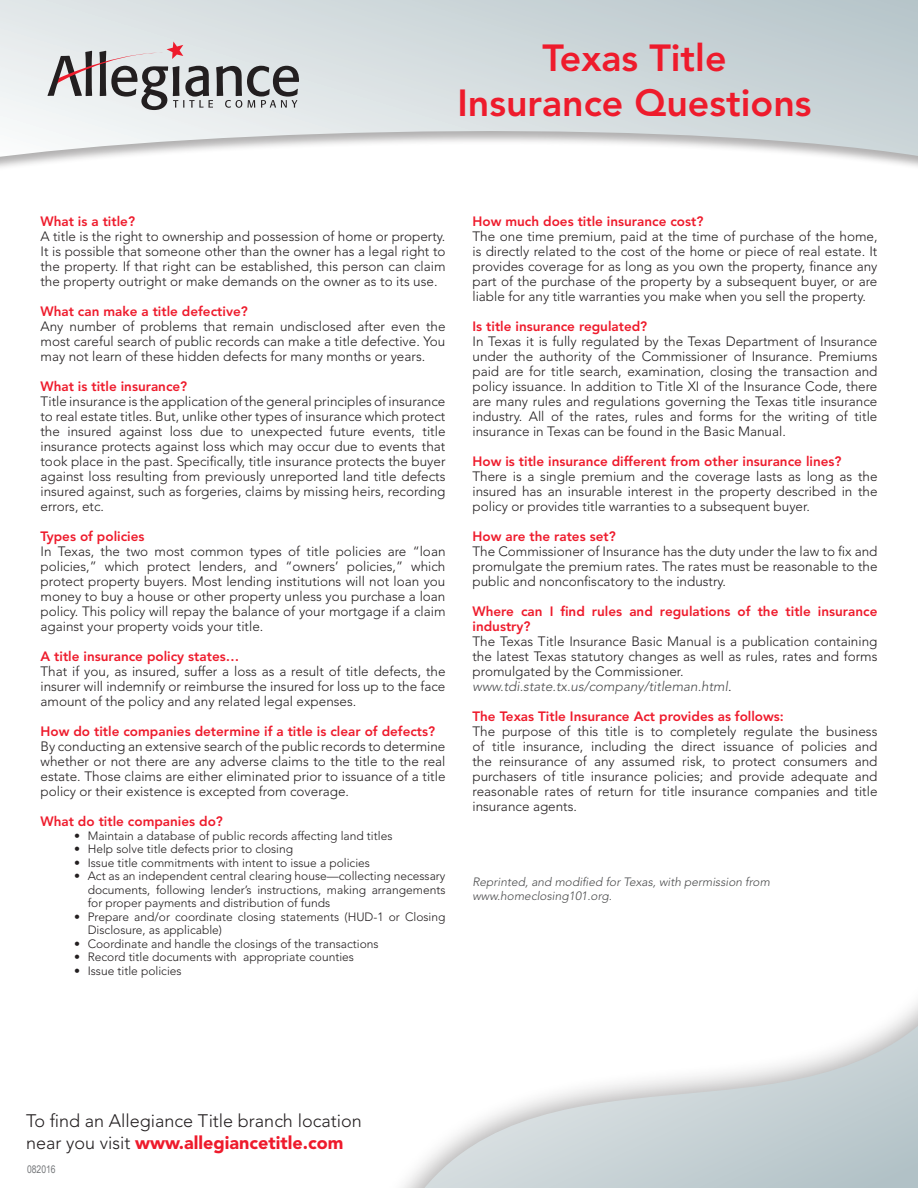
<style>
.page{position:relative;width:918px;height:1188px;background:#fff}
.page>*{position:absolute;margin:0;border:0;box-sizing:border-box;transform-origin:0 0}
.t1{font:800 37.5px "Avenir LT Std";color:#ee1b2c}
.t2{font:300 18px/21.6px "Avenir LT Std";color:#231f20}
.t3{font:300 13.5px/15px "Avenir LT Std";color:#231f20;text-align:justify}
.t4{font:800 13.5px/15px "Avenir LT Std";color:#ee1b2c}
.t5{font:italic 300 13.5px "Avenir LT Std";color:#4b4c4d}
.t6{font:300 12px/13.5px "Avenir LT Std";color:#231f20;text-align:justify}
.t7{font:italic 300 12px/14.4px "Avenir LT Std";color:#4b4c4d}
.t8{font:10.5px "Arial Narrow";color:#76787b}
.s1{font-style:normal;color:#231f20}
.s2{font-weight:900;color:#ee1b2c}
</style>
<div class="page">
<svg style="left:0;top:0;width:918px;height:160px"></svg>
<svg style="left:48px;top:42px;width:251px;height:68px"></svg>
<svg style="left:405px;top:1003px;width:513px;height:185px"></svg>
<p class="t1" style="left:542px;top:36px;width:186px">Texas Title</p>
<p class="t1" style="left:457px;top:81px;width:356px">Insurance Questions</p>
<p class="t4" style="left:40px;top:214px;width:96px">What is a title?</p>
<p class="t3" style="left:40px;top:229px;width:407px">A title is the right to ownership and possession of home or property.<br>It is possible that someone other than the owner has a legal right to the property. If that right can be established, this person can claim the property outright or make demands on the owner as to its use.</p>
<p class="t4" style="left:40px;top:304px;width:209px">What can make a title defective?</p>
<p class="t3" style="left:40px;top:319px;width:407px">Any number of problems that remain undisclosed after even the most careful search of public records can make a title defective. You may not learn of these hidden defects for many months or years.</p>
<p class="t4" style="left:40px;top:379px;width:148px">What is title insurance?</p>
<p class="t3" style="left:40px;top:394px;width:407px">Title insurance is the application of the general principles of insurance to real estate titles. But, unlike other types of insurance which protect the insured against loss due to unexpected future events, title insurance protects against loss which may occur due to events that took place in the past. Specifically, title insurance protects the buyer against loss resulting from previously unreported land title defects insured against, such as forgeries, claims by missing heirs, recording errors, etc.</p>
<p class="t4" style="left:40px;top:529px;width:106px">Types of policies</p>
<p class="t3" style="left:40px;top:544px;width:407px">In Texas, the two most common types of title policies are “loan policies,” which protect lenders, and “owners’ policies,” which protect property buyers. Most lending institutions will not loan you money to buy a house or other property unless you purchase a loan policy. This policy will repay the balance of your mortgage if a claim against your property voids your title.</p>
<p class="t4" style="left:40px;top:649px;width:200px">A title insurance policy states…</p>
<p class="t3" style="left:40px;top:664px;width:407px">That if you, as insured, suffer a loss as a result of title defects, the insurer will indemnify or reimburse the insured for loss up to the face amount of the policy and any related legal expenses.</p>
<p class="t4" style="left:40px;top:724px;width:396px">How do title companies determine if a title is clear of defects?</p>
<p class="t3" style="left:40px;top:739px;width:407px">By conducting an extensive search of the public records to determine whether or not there are any adverse claims to the title to the real estate. Those claims are either eliminated prior to issuance of a title policy or their existence is excepted from coverage.</p>
<p class="t4" style="left:40px;top:814px;width:184px">What do title companies do?</p>
<p class="t6" style="left:74px;top:829px;width:320px">• Maintain a database of public records affecting land titles</p>
<p class="t6" style="left:74px;top:842px;width:220px">• Help solve title defects prior to closing</p>
<p class="t6" style="left:74px;top:856px;width:297px">• Issue title commitments with intent to issue a policies</p>
<p class="t6" style="left:88px;top:869px;width:359px;text-indent:-14px">• Act as an independent central clearing house—collecting necessary documents, following lender’s instructions, making arrangements for proper payments and distribution of funds</p>
<p class="t6" style="left:88px;top:910px;width:359px;text-indent:-14px">• Prepare and/or coordinate closing statements (HUD-1 or Closing<br>Disclosure, as applicable)</p>
<p class="t6" style="left:74px;top:937px;width:306px">• Coordinate and handle the closings of the transactions</p>
<p class="t6" style="left:74px;top:950px;width:281px">• Record title documents with appropriate counties</p>
<p class="t6" style="left:74px;top:964px;width:109px">• Issue title policies</p>
<p class="t4" style="left:472px;top:214px;width:232px">How much does title insurance cost?</p>
<p class="t3" style="left:472px;top:229px;width:407px">The one time premium, paid at the time of purchase of the home, is directly related to the cost of the home or piece of real estate. It provides coverage for as long as you own the property, finance any part of the purchase of the property by a subsequent buyer, or are liable for any title warranties you make when you sell the property.</p>
<p class="t4" style="left:472px;top:319px;width:176px">Is title insurance regulated?</p>
<p class="t3" style="left:472px;top:334px;width:407px">In Texas it is fully regulated by the Texas Department of Insurance under the authority of the Commissioner of Insurance. Premiums paid are for title search, examination, closing the transaction and policy issuance. In addition to Title XI of the Insurance Code, there are many rules and regulations governing the Texas title insurance industry. All of the rates, rules and forms for the writing of title insurance in Texas can be found in the Basic Manual.</p>
<p class="t4" style="left:472px;top:454px;width:371px">How is title insurance different from other insurance lines?</p>
<p class="t3" style="left:472px;top:469px;width:407px">There is a single premium and the coverage lasts as long as the insured has an insurable interest in the property described in the policy or provides title warranties to a subsequent buyer.</p>
<p class="t4" style="left:472px;top:529px;width:145px">How are the rates set?</p>
<p class="t3" style="left:472px;top:544px;width:407px">The Commissioner of Insurance has the duty under the law to fix and promulgate the premium rates. The rates must be reasonable to the public and nonconfiscatory to the industry.</p>
<p class="t4" style="left:472px;top:604px;width:407px">Where can I find rules and regulations of the title insurance industry?</p>
<p class="t3" style="left:472px;top:634px;width:406px">The Texas Title Insurance Basic Manual is a publication containing the latest Texas statutory changes as well as rules, rates and forms promulgated by the Commissioner.</p>
<p class="t5" style="left:472px;top:679px;width:261px">www.tdi.state.tx.us/company/titleman.html<span class="s1">.</span></p>
<p class="t4" style="left:472px;top:709px;width:313px">The Texas Title Insurance Act provides as follows:</p>
<p class="t3" style="left:472px;top:724px;width:407px">The purpose of this title is to completely regulate the business of title insurance, including the direct issuance of policies and the reinsurance of any assumed risk, to protect consumers and purchasers of title insurance policies; and provide adequate and reasonable rates of return for title insurance companies and title insurance agents.</p>
<p class="t7" style="left:472px;top:875px;width:299px">Reprinted, and modified for Texas, with permission from www.homeclosing101.org.</p>
<p class="t2" style="left:26px;top:1110px;width:337px">To find an Allegiance Title branch location near you visit <span class="s2">www.allegiancetitle.com</span></p>
<p class="t8" style="left:27px;top:1162px;width:30px">082016</p>
</div>
